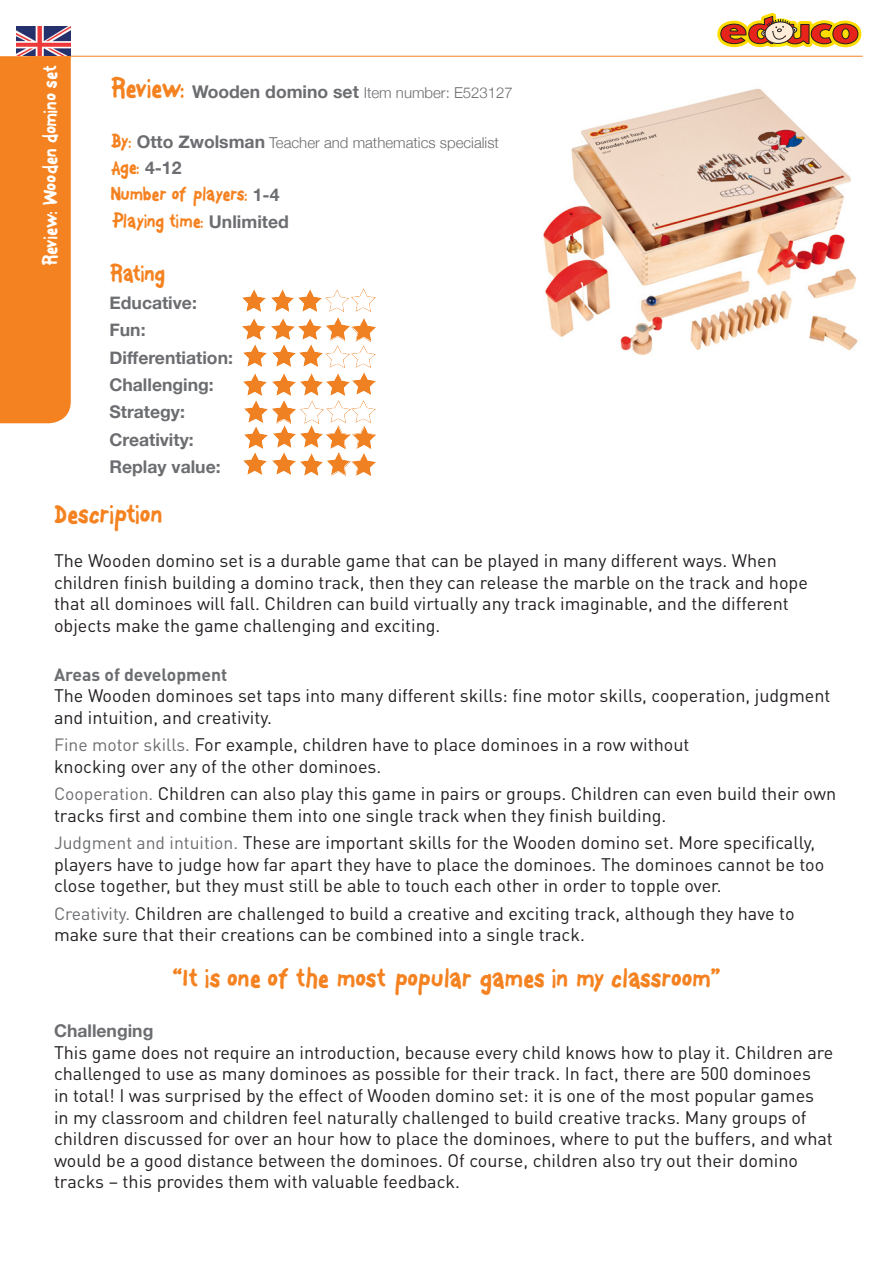
<style>
.page{position:relative;width:893px;height:1263px;background:#fff}
.page>*{position:absolute;margin:0;border:0;box-sizing:border-box;transform-origin:0 0}
._04_Streamer_Links{font:29.25px "Font On A Stick";letter-spacing:.01em;color:#f58220}
._04_Streamer_Links-2{font:25.5px "Font On A Stick";letter-spacing:.01em;color:#f58220}
._05_Label{font:21.45px "Font On A Stick";letter-spacing:.01em;color:#fff}
._04_Streamer_Links-3{font:21px "Font On A Stick";letter-spacing:.01em;color:#f58220}
._04_Streamer_Links-4{font:21px "Font On A Stick";letter-spacing:-.01em;color:#f58220}
.t1{font:18px/21.6px "DIN Pro";color:#231f20}
._04_Streamer_Links-5{font:700 17.55px "Helvetica Neue";color:#6c6d70}
._04_Streamer_Links-6{font:700 17.55px "DIN Pro";color:#6c6d70}
._04_Streamer_Links-7{font:300 15px "Helvetica Neue";color:#6c6d70}
.s1{font-family:"Font On A Stick";font-weight:400;font-size:29.25px;color:#f58220}
.s2{font-weight:700;font-size:17.55px}
.s3{font-family:"Font On A Stick";font-weight:400;font-size:21px;color:#f58220}
.s4{font-family:"Helvetica Neue";font-weight:700;font-size:17.55px;color:#6c6d70}
.s5{font-size:17.55px;color:#6c6d70}
</style>
<div class="page">
<svg style="left:717px;top:13px;width:144px;height:35px"></svg>
<div style="left:0;top:56px;width:71px;height:367px;background:#f58220"></div>
<hr style="left:28px;top:56px;width:835px;height:1px;background:#f58220">
<img style="left:16px;top:26px;width:55px;height:30px">
<img style="left:242px;top:289px;width:23px;height:22px">
<img style="left:271px;top:289px;width:23px;height:22px">
<img style="left:298px;top:289px;width:23px;height:22px">
<img style="left:352px;top:289px;width:23px;height:22px">
<img style="left:242px;top:318px;width:23px;height:22px">
<img style="left:271px;top:318px;width:23px;height:22px">
<img style="left:299px;top:318px;width:22px;height:22px">
<img style="left:243px;top:345px;width:23px;height:22px">
<img style="left:272px;top:345px;width:23px;height:22px">
<img style="left:300px;top:345px;width:22px;height:22px">
<img style="left:326px;top:345px;width:23px;height:23px">
<img style="left:352px;top:345px;width:23px;height:23px">
<img style="left:244px;top:373px;width:23px;height:22px">
<img style="left:273px;top:373px;width:23px;height:22px">
<img style="left:300px;top:373px;width:23px;height:22px">
<img style="left:326px;top:373px;width:23px;height:22px">
<img style="left:244px;top:401px;width:23px;height:22px">
<img style="left:327px;top:400px;width:23px;height:23px">
<img style="left:352px;top:400px;width:23px;height:23px">
<img style="left:300px;top:401px;width:24px;height:22px">
<img style="left:244px;top:426px;width:23px;height:22px">
<img style="left:273px;top:425px;width:23px;height:22px">
<img style="left:300px;top:425px;width:23px;height:22px">
<img style="left:243px;top:453px;width:23px;height:21px">
<img style="left:272px;top:453px;width:23px;height:21px">
<img style="left:543px;top:88px;width:315px;height:267px">
<img style="left:353px;top:373px;width:23px;height:22px">
<img style="left:300px;top:453px;width:23px;height:22px">
<img style="left:325px;top:289px;width:24px;height:23px">
<img style="left:326px;top:318px;width:23px;height:22px">
<img style="left:352px;top:319px;width:23px;height:22px">
<img style="left:272px;top:400px;width:23px;height:22px">
<img style="left:326px;top:427px;width:23px;height:21px">
<img style="left:353px;top:427px;width:23px;height:21px">
<img style="left:327px;top:453px;width:23px;height:22px">
<img style="left:352px;top:454px;width:23px;height:22px">
<p class="_05_Label" style="left:37px;top:266px;width:202px;rotate:-90deg">Review: Wooden domino set</p>
<p class="_04_Streamer_Links-7" style="left:111px;top:84px;width:404px"><span class="s1">Review:</span> <span class="s2">Wooden domino set</span> Item number: E523127</p>
<p class="_04_Streamer_Links-7" style="left:111px;top:133px;width:390px"><span class="s3">By:</span> <span class="s2">Otto Zwolsman</span> Teacher and mathematics specialist</p>
<p class="_04_Streamer_Links-3" style="left:111px;top:153px;width:72px">Age: <span class="s4">4-12</span></p>
<p class="_04_Streamer_Links-4" style="left:111px;top:180px;width:170px">Number of players: <span class="s4">1-4</span></p>
<p class="_04_Streamer_Links-3" style="left:111px;top:208px;width:179px">Playing time: <span class="s4">Unlimited</span></p>
<p class="_04_Streamer_Links-2" style="left:109px;top:257px;width:57px">Rating</p>
<p class="_04_Streamer_Links-5" style="left:109px;top:292px;width:89px">Educative:</p>
<p class="_04_Streamer_Links-5" style="left:109px;top:319px;width:38px">Fun:</p>
<p class="_04_Streamer_Links-5" style="left:109px;top:346px;width:125px">Differentiation:</p>
<p class="_04_Streamer_Links-5" style="left:109px;top:374px;width:106px">Challenging:</p>
<p class="_04_Streamer_Links-5" style="left:109px;top:401px;width:77px">Strategy:</p>
<p class="_04_Streamer_Links-5" style="left:109px;top:428px;width:86px">Creativity:</p>
<p class="_04_Streamer_Links-5" style="left:109px;top:456px;width:113px">Replay value:</p>
<p class="_04_Streamer_Links" style="left:54px;top:495px;width:110px">Description</p>
<p class="t1" style="left:54px;top:549px;width:755px">The Wooden domino set is a durable game that can be played in many different ways. When children finish building a domino track, then they can release the marble on the track and hope that all dominoes will fall. Children can build virtually any track imaginable, and the different objects make the game challenging and exciting.</p>
<p class="_04_Streamer_Links-6" style="left:54px;top:663px;width:175px">Areas of development</p>
<p class="t1" style="left:54px;top:684px;width:778px">The Wooden dominoes set taps into many different skills: fine motor skills, cooperation, judgment and intuition, and creativity.</p>
<p class="t1" style="left:54px;top:733px;width:637px"><span class="s5">Fine motor skills.</span> For example, children have to place dominoes in a row without knocking over any of the other dominoes.</p>
<p class="t1" style="left:54px;top:782px;width:784px"><span class="s5">Cooperation.</span> Children can also play this game in pairs or groups. Children can even build their own tracks first and combine them into one single track when they finish building.</p>
<p class="t1" style="left:54px;top:831px;width:772px"><span class="s5">Judgment and intuition.</span> These are important skills for the Wooden domino set. More specifically, players have to judge how far apart they have to place the dominoes. The dominoes cannot be too close together, but they must still be able to touch each other in order to topple over.</p>
<p class="t1" style="left:54px;top:902px;width:742px"><span class="s5">Creativity.</span> Children are challenged to build a creative and exciting track, although they have to make sure that their creations can be combined into a single track.</p>
<p class="_04_Streamer_Links" style="left:173px;top:960px;width:549px">“It is one of the most popular games in my classroom”</p>
<p class="_04_Streamer_Links-5" style="left:54px;top:1020px;width:101px">Challenging</p>
<p class="t1" style="left:54px;top:1041px;width:781px">This game does not require an introduction, because every child knows how to play it. Children are challenged to use as many dominoes as possible for their track. In fact, there are 500 dominoes<br>in total! I was surprised by the effect of Wooden domino set: it is one of the most popular games<br>in my classroom and children feel naturally challenged to build creative tracks. Many groups of children discussed for over an hour how to place the dominoes, where to put the buffers, and what would be a good distance between the dominoes. Of course, children also try out their domino tracks – this provides them with valuable feedback.</p>
</div>
